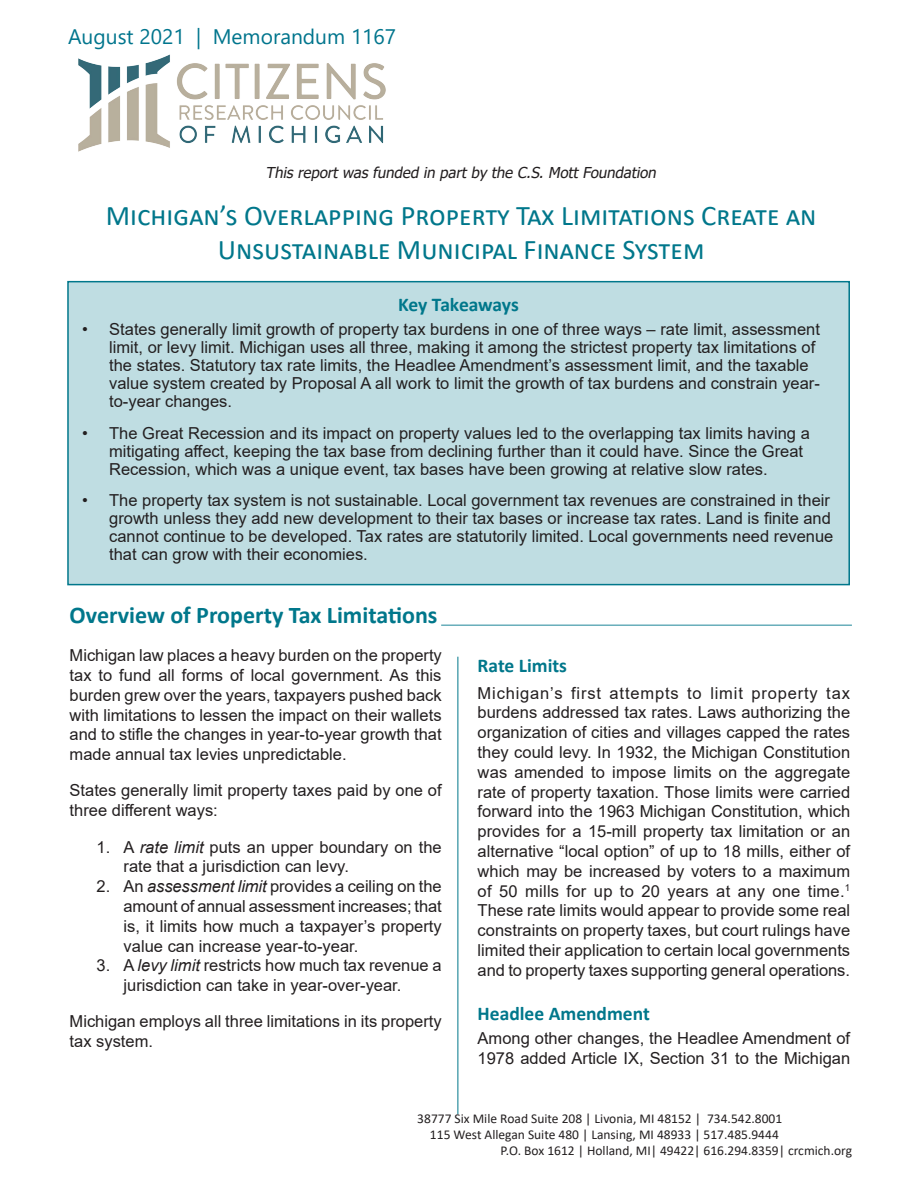
<style>
.page{position:relative;width:918px;height:1188px;background:#fff}
.page>*{position:absolute;margin:0;border:0;box-sizing:border-box;transform-origin:0 0}
.t1{font:28.5px/34.2px "Calibri";color:#00778b;text-align:center}
.Heading_1{font:700 24px "Calibri";color:#00778b}
.t2{font:21px "Segoe UI";color:#00758d}
.Heading_2{font:700 19.5px "Calibri";color:#00778b}
.t3{font:16.5px/19.8px "Arial";color:#231f20}
.t4{font:italic 15px "Tahoma";color:#231f20}
.t5{font:13.5px "Calibri";color:#231f20}
.s1{font-style:italic}
</style>
<div class="page">
<img style="left:78px;top:54px;width:308px;height:98px">
<div style="left:68px;top:282px;width:781px;height:303px;background:#bfdde2"></div>
<div style="left:67px;top:281px;width:783px;height:304px;border:2px solid #00778b"></div>
<hr style="left:441px;top:625px;width:411px;height:1px;background:#00778b">
<hr style="left:458px;top:657px;width:1px;height:457px;background:#00778b">
<p class="t2" style="left:68px;top:17px;width:330px">August 2021 | Memorandum 1167</p>
<p class="t4" style="left:266px;top:162px;width:396px">Thisreportwasfunded in partby the C.S.MottFoundation</p>
<p class="t1" style="left:106px;top:198px;width:712px">Michigan’s Overlapping Property Tax Limitations Create an<br>Unsustainable Municipal Finance System</p>
<p class="Heading_2" style="left:398px;top:290px;width:122px">Key Takeaways</p>
<p class="t3" style="left:109px;top:320px;width:712px;line-height:18px;text-indent:-27px">• States generally limit growth of property tax burdens in one of three ways – rate limit, assessment limit, or levy limit. Michigan uses all three, making it among the strictest property tax limitations of the states. Statutory tax rate limits, the Headlee Amendment’s assessment limit, and the taxable value system created by Proposal A all work to limit the growth of tax burdens and constrain year&shy;to-year changes.</p>
<p class="t3" style="left:109px;top:424px;width:702px;line-height:18px;text-indent:-27px">• The Great Recession and its impact on property values led to the overlapping tax limits having a mitigating affect, keeping the tax base from declining further than it could have. Since the Great<br>Recession, which was a unique event, tax bases have been growing at relative slow rates.</p>
<p class="t3" style="left:109px;top:491px;width:726px;line-height:18px;text-indent:-27px">• The property tax system is not sustainable. Local government tax revenues are constrained in their growth unless they add new development to their tax bases or increase tax rates. Land is finite and cannot continue to be developed. Tax rates are statutorily limited. Local governments need revenue that can grow with their economies.</p>
<p class="Heading_1" style="left:70px;top:598px;width:369px">Overview of Property Tax Limitations</p>
<p class="t3" style="left:70px;top:645px;width:374px;text-align:justify">Michigan law places a heavy burden on the property tax to fund all forms of local government. As this burden grew over the years, taxpayers pushed back with limitations to lessen the impact on their wallets and to stifle the changes in year-to-year growth that made annual tax levies unpredictable.</p>
<p class="t3" style="left:70px;top:781px;width:374px">States generally limit property taxes paid by one of three different ways:</p>
<p class="t3" style="left:124px;top:837px;width:320px;text-indent:-27px">1. A <span class="s1">rate limit</span> puts an upper boundary on the rate that a jurisdiction can levy.</p>
<p class="t3" style="left:124px;top:876px;width:320px;text-align:justify;text-indent:-27px">2. An <span class="s1">assessment limit</span> provides a ceiling on the amount of annual assessment increases; that is, it limits how much a taxpayer’s property value can increase year-to-year.</p>
<p class="t3" style="left:124px;top:956px;width:320px;text-indent:-27px">3. A <span class="s1">levy limit</span> restricts how much tax revenue a jurisdiction can take in year-over-year.</p>
<p class="t3" style="left:70px;top:1012px;width:374px">Michigan employs all three limitations in its property tax system.</p>
<p class="Heading_2" style="left:478px;top:652px;width:91px">Rate Limits</p>
<p class="t3" style="left:478px;top:683px;width:374px;text-align:justify">Michigan’s first attempts to limit property tax burdens addressed tax rates. Laws authorizing the organization of cities and villages capped the rates they could levy. In 1932, the Michigan Constitution was amended to impose limits on the aggregate rate of property taxation. Those limits were carried forward into the 1963 Michigan Constitution, which provides for a 15-mill property tax limitation or an alternative “local option” of up to 18 mills, either of which may be increased by voters to a maximum of 50 mills for up to 20 years at any one time.<sup>1<br></sup>These rate limits would appear to provide some real constraints on property taxes, but court rulings have limited their application to certain local governments and to property taxes supporting general operations.</p>
<p class="Heading_2" style="left:478px;top:999px;width:174px">Headlee Amendment</p>
<p class="t3" style="left:478px;top:1028px;width:374px">Among other changes, the Headlee Amendment of<br>1978 added Article IX, Section 31 to the Michigan</p>
<p class="t5" style="left:417px;top:1109px;width:367px">38777 Six Mile Road Suite 208 | Livonia, MI 48152 | 734.542.8001</p>
<p class="t5" style="left:430px;top:1125px;width:350px">115 West Allegan Suite 480 | Lansing, MI 48933 | 517.485.9444</p>
<p class="t5" style="left:501px;top:1141px;width:353px">P.O. Box 1612 | Holland, MI| 49422| 616.294.8359| crcmich.org</p>
</div>
